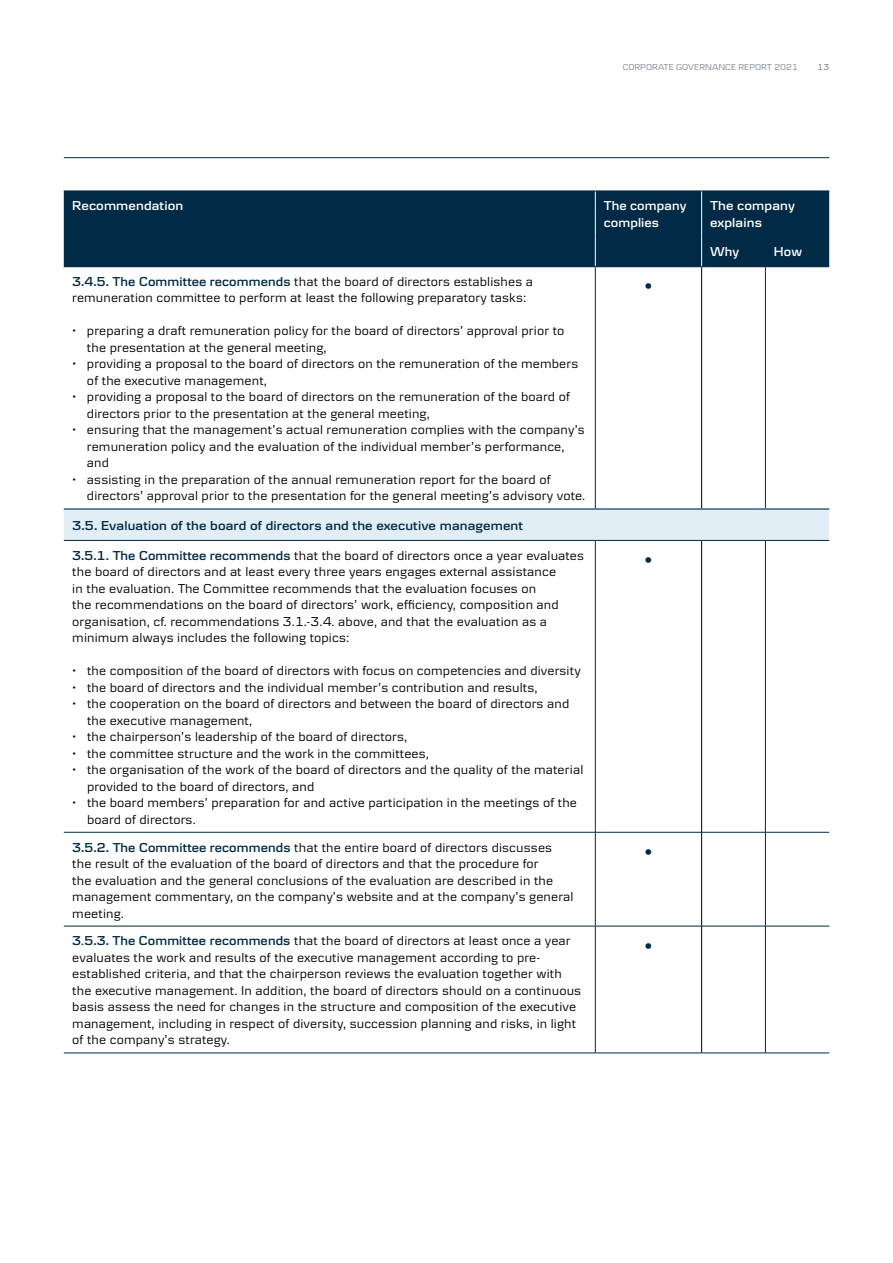
<style>
.page{position:relative;width:893px;height:1263px;background:#fff}
.page>*{position:absolute;margin:0;border:0;box-sizing:border-box;transform-origin:0 0}
.t1{font:600 24px "Danske Textv 2";color:#002a45}
.t2{font:13.5px/16.5px "Danske Textv 2";letter-spacing:.01em;color:#000}
.t3{font:600 13.5px/29.5px "Danske Textv 2";letter-spacing:.01em;color:#002a45}
.t4{font:600 13.5px/16.5px "Danske Textv 2";letter-spacing:.01em;color:#fff}
.t5{font:9px "Danske Textv 2";letter-spacing:.005em;color:#7d8791}
.t6{font:9px "Danske Textv 2";color:#6e7780}
.s1{font-weight:600;color:#002a45}
.s2{font-weight:400;color:#000}
</style>
<div class="page">
<hr style="left:64px;top:157px;width:765px;height:1px;background:#002a45">
<div style="left:64px;top:192px;width:765px;height:74px;background:#002a45"></div>
<div style="left:64px;top:510px;width:765px;height:30px;background:#e2eef5"></div>
<hr style="left:595px;top:191px;width:1px;height:44px;background:#fff">
<hr style="left:701px;top:191px;width:1px;height:44px;background:#fff">
<hr style="left:595px;top:235px;width:1px;height:31px;background:#fff">
<hr style="left:701px;top:235px;width:1px;height:31px;background:#fff">
<hr style="left:701px;top:267px;width:1px;height:241px;background:#000">
<hr style="left:701px;top:541px;width:1px;height:291px;background:#000">
<hr style="left:701px;top:832px;width:1px;height:94px;background:#000">
<hr style="left:701px;top:926px;width:1px;height:127px;background:#000">
<hr style="left:765px;top:267px;width:1px;height:241px;background:#002a45">
<hr style="left:765px;top:541px;width:1px;height:291px;background:#002a45">
<hr style="left:765px;top:832px;width:1px;height:94px;background:#002a45">
<hr style="left:765px;top:926px;width:1px;height:127px;background:#002a45">
<hr style="left:64px;top:266px;width:531px;height:1px;background:#002a45">
<hr style="left:595px;top:266px;width:107px;height:1px;background:#002a45">
<hr style="left:702px;top:266px;width:63px;height:1px;background:#002a45">
<hr style="left:765px;top:266px;width:64px;height:1px;background:#002a45">
<hr style="left:64px;top:508px;width:531px;height:2px;background:#002a45">
<hr style="left:595px;top:508px;width:107px;height:2px;background:#002a45">
<hr style="left:702px;top:508px;width:63px;height:2px;background:#002a45">
<hr style="left:765px;top:508px;width:64px;height:2px;background:#002a45">
<hr style="left:64px;top:540px;width:531px;height:1px;background:#002a45">
<hr style="left:595px;top:540px;width:107px;height:1px;background:#002a45">
<hr style="left:702px;top:540px;width:63px;height:1px;background:#002a45">
<hr style="left:765px;top:540px;width:64px;height:1px;background:#002a45">
<hr style="left:64px;top:832px;width:531px;height:1px;background:#002a45">
<hr style="left:595px;top:832px;width:107px;height:1px;background:#002a45">
<hr style="left:702px;top:832px;width:63px;height:1px;background:#002a45">
<hr style="left:765px;top:832px;width:64px;height:1px;background:#002a45">
<hr style="left:64px;top:926px;width:531px;height:1px;background:#002a45">
<hr style="left:595px;top:926px;width:107px;height:1px;background:#002a45">
<hr style="left:702px;top:926px;width:63px;height:1px;background:#002a45">
<hr style="left:765px;top:926px;width:64px;height:1px;background:#002a45">
<hr style="left:595px;top:267px;width:1px;height:241px;background:#002a45">
<hr style="left:595px;top:541px;width:1px;height:291px;background:#002a45">
<hr style="left:595px;top:832px;width:1px;height:94px;background:#002a45">
<hr style="left:595px;top:926px;width:1px;height:127px;background:#002a45">
<hr style="left:64px;top:191px;width:531px;height:1px;background:#002a45">
<hr style="left:595px;top:191px;width:107px;height:1px;background:#002a45">
<hr style="left:702px;top:191px;width:63px;height:1px;background:#002a45">
<hr style="left:765px;top:191px;width:64px;height:1px;background:#002a45">
<hr style="left:64px;top:1053px;width:531px;height:1px;background:#002a45">
<hr style="left:595px;top:1053px;width:107px;height:1px;background:#002a45">
<hr style="left:702px;top:1053px;width:63px;height:1px;background:#002a45">
<hr style="left:765px;top:1053px;width:64px;height:1px;background:#002a45">
<p class="t5" style="left:623px;top:62px;width:177px">CORPORATE GOVERNANCE REPORT 2021</p>
<p class="t6" style="left:817px;top:62px;width:13px">13</p>
<p class="t4" style="left:72px;top:197px;width:113px">Recommendation</p>
<p class="t4" style="left:604px;top:197px;width:84px">The company complies</p>
<p class="t4" style="left:710px;top:197px;width:86px">The company explains</p>
<p class="t4" style="left:710px;top:243px;width:31px">Why</p>
<p class="t4" style="left:774px;top:243px;width:30px">How</p>
<p class="t2" style="left:72px;top:273px;width:462px"><span class="s1">3.4.5. The Committee recommends</span> that the board of directors establishes a remuneration committee to perform at least the following preparatory tasks:</p>
<p class="t2" style="left:87px;top:322px;width:479px;text-indent:-15px">• preparing a draft remuneration policy for the board of directors’ approval prior to the presentation at the general meeting,</p>
<p class="t2" style="left:87px;top:355px;width:493px;text-indent:-15px">• providing a proposal to the board of directors on the remuneration of the members of the executive management,</p>
<p class="t2" style="left:87px;top:388px;width:484px;text-indent:-15px">• providing a proposal to the board of directors on the remuneration of the board of directors prior to the presentation at the general meeting,</p>
<p class="t2" style="left:87px;top:421px;width:499px;text-indent:-15px">• ensuring that the management’s actual remuneration complies with the company’s remuneration policy and the evaluation of the individual member’s performance, and</p>
<p class="t2" style="left:87px;top:471px;width:500px;text-indent:-15px">• assisting in the preparation of the annual remuneration report for the board of directors’ approval prior to the presentation for the general meeting’s advisory vote.</p>
<h1 class="t1" style="left:644px;top:273px;width:10px">•</h1>
<p class="t3" style="left:72px;top:511px;width:513px">3.5. Evaluation of the board of directors and the executive management<br>3.5.1. The Committee recommends <span class="s2">that the board of directors once a year evaluates</span></p>
<p class="t2" style="left:72px;top:563px;width:488px">the board of directors and at least every three years engages external assistance in the evaluation. The Committee recommends that the evaluation focuses on the recommendations on the board of directors’ work, efficiency, composition and organisation, cf. recommendations 3.1.-3.4. above, and that the evaluation as a minimum always includes the following topics:</p>
<p class="t2" style="left:72px;top:662px;width:510px">• the composition of the board of directors with focus on competencies and diversity</p>
<p class="t2" style="left:72px;top:679px;width:467px">• the board of directors and the individual member’s contribution and results,</p>
<p class="t2" style="left:87px;top:695px;width:484px;text-indent:-15px">• the cooperation on the board of directors and between the board of directors and the executive management,</p>
<p class="t2" style="left:72px;top:728px;width:337px">• the chairperson’s leadership of the board of directors,</p>
<p class="t2" style="left:72px;top:745px;width:358px">• the committee structure and the work in the committees,</p>
<p class="t2" style="left:87px;top:761px;width:498px;text-indent:-15px">• the organisation of the work of the board of directors and the quality of the material provided to the board of directors, and</p>
<p class="t2" style="left:87px;top:794px;width:491px;text-indent:-15px">• the board members’ preparation for and active participation in the meetings of the board of directors.</p>
<h1 class="t1" style="left:644px;top:546px;width:10px">•</h1>
<p class="t2" style="left:72px;top:839px;width:503px"><span class="s1">3.5.2. The Committee recommends</span> that the entire board of directors discusses the result of the evaluation of the board of directors and that the procedure for<br>the evaluation and the general conclusions of the evaluation are described in the management commentary, on the company’s website and at the company’s general meeting.</p>
<h1 class="t1" style="left:644px;top:838px;width:10px">•</h1>
<p class="t2" style="left:72px;top:932px;width:510px"><span class="s1">3</span>.<span class="s1">5.3. The Committee recommends</span> that the board of directors at least once a year evaluates the work and results of the executive management according to pre&shy;established criteria, and that the chairperson reviews the evaluation together with the executive management. In addition, the board of directors should on a continuous basis assess the need for changes in the structure and composition of the executive management, including in respect of diversity, succession planning and risks, in light of the company’s strategy.</p>
<h1 class="t1" style="left:644px;top:932px;width:10px">•</h1>
</div>
